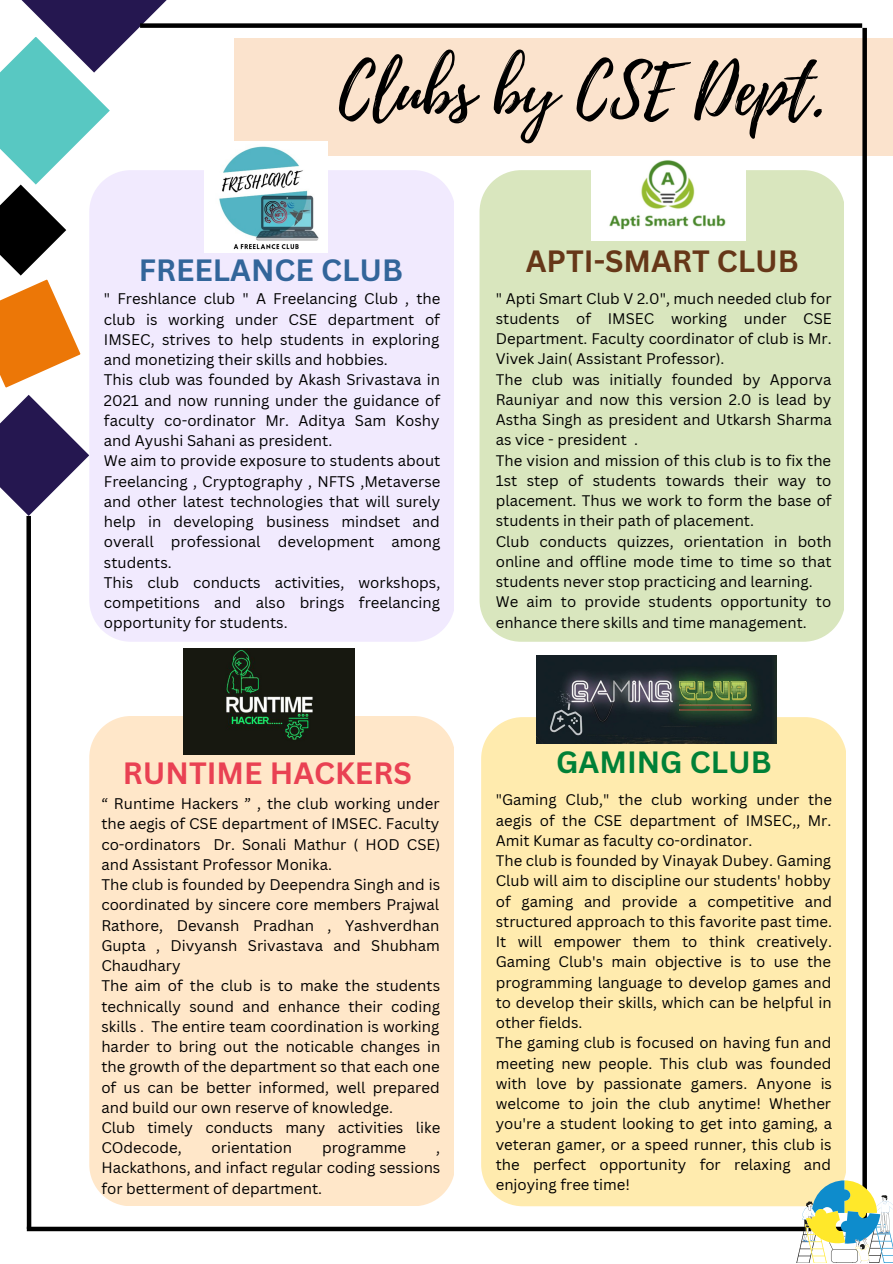
<style>
.page{position:relative;width:893px;height:1264px;background:#fff}
.page>*{position:absolute;margin:0;border:0;box-sizing:border-box;transform-origin:0 0}
.t1{font:67.5px "Playlist Script";color:#000}
.t2{font:700 30px "Canva Sans";color:#663718}
.t3{font:700 30px "Canva Sans";color:#e94153}
.t4{font:700 30px "Canva Sans";color:#32659a}
.t5{font:700 30px "Canva Sans";color:#008037}
.t6{font:15px/20.2px "Canva Sans";color:#000}
</style>
<div class="page">
<svg style="left:0;top:395px;width:89px;height:121px"></svg>
<svg style="left:0;top:50px;width:110px;height:338px"></svg>
<svg style="left:22px;top:0;width:145px;height:73px"></svg>
<div style="left:27px;top:1226px;width:835px;height:5px;background:#000"></div>
<div style="left:234px;top:38px;width:658px;height:117px;background:#fbe3cd"></div>
<svg style="left:862px;top:28px;width:4px;height:1152px;fill:#000"></svg>
<div style="left:140px;top:23px;width:722px;height:5px;background:#000"></div>
<div style="left:26px;top:516px;width:5px;height:712px;background:#000"></div>
<div style="left:89px;top:170px;width:364px;height:471px;background:#f1eafe"></div>
<div style="left:479px;top:170px;width:364px;height:471px;background:#d9e6be"></div>
<div style="left:89px;top:716px;width:364px;height:489px;background:#ffe7c9"></div>
<div style="left:481px;top:717px;width:364px;height:489px;background:#ffebae"></div>
<img style="left:183px;top:648px;width:171px;height:106px">
<img style="left:536px;top:655px;width:240px;height:88px">
<img style="left:591px;top:160px;width:154px;height:81px">
<img style="left:205px;top:141px;width:122px;height:111px">
<svg style="left:793px;top:1180px;width:99px;height:82px"></svg>
<h1 class="t1" style="left:339px;top:43px;width:488px">Clubs by CSE Dept.</h1>
<h2 class="t4" style="left:139px;top:249px;width:266px">FREELANCE CLUB</h2>
<h2 class="t2" style="left:525px;top:240px;width:274px">APTI-SMART CLUB</h2>
<p class="t6" style="left:104px;top:288px;width:338px">" Freshlance club " A Freelancing Club , the club is working under CSE department of IMSEC, strives to help students in exploring and monetizing their skills and hobbies.<br>This club was founded by Akash Srivastava in 2021 and now running under the guidance of faculty co-ordinator Mr. Aditya Sam Koshy and Ayushi Sahani as president.<br>We aim to provide exposure to students about Freelancing , Cryptography , NFTS ,Metaverse and other latest technologies that will surely help in developing business mindset and overall professional development among students.<br>This club conducts activities, workshops, competitions and also brings freelancing opportunity for students.</p>
<p class="t6" style="left:495px;top:288px;width:337px">" Apti Smart Club V 2.0", much needed club for students of IMSEC working under CSE Department. Faculty coordinator of club is Mr.<br>Vivek Jain( Assistant Professor).<br>The club was initially founded by Apporva Rauniyar and now this version 2.0 is lead by Astha Singh as president and Utkarsh Sharma as vice - president .<br>The vision and mission of this club is to fix the 1st step of students towards their way to placement. Thus we work to form the base of students in their path of placement.<br>Club conducts quizzes, orientation in both online and offline mode time to time so that students never stop practicing and learning.<br>We aim to provide students opportunity to enhance there skills and time management.</p>
<h2 class="t3" style="left:123px;top:752px;width:290px">RUNTIME HACKERS</h2>
<h2 class="t5" style="left:556px;top:741px;width:217px">GAMING CLUB</h2>
<p class="t6" style="left:101px;top:793px;width:340px">“ Runtime Hackers ” , the club working under the aegis of CSE department of IMSEC. Faculty co-ordinators Dr. Sonali Mathur ( HOD CSE) and Assistant Professor Monika.<br>The club is founded by Deependra Singh and is coordinated by sincere core members Prajwal Rathore, Devansh Pradhan , Yashverdhan Gupta , Divyansh Srivastava and Shubham Chaudhary<br>The aim of the club is to make the students technically sound and enhance their coding skills . The entire team coordination is working harder to bring out the noticable changes in the growth of the department so that each one of us can be better informed, well prepared and build our own reserve of knowledge.<br>Club timely conducts many activities like COdecode,</p>
<p class="t6" style="left:211px;top:1137px;width:82px">orientation</p>
<p class="t6" style="left:322px;top:1137px;width:86px">programme</p>
<p class="t6" style="left:101px;top:1137px;width:340px;text-align:justify;text-indent:335px">, Hackathons, and infact regular coding sessions for betterment of department.</p>
<p class="t6" style="left:495px;top:789px;width:338px">"Gaming Club," the club working under the aegis of the CSE department of IMSEC,, Mr.<br>Amit Kumar as faculty co-ordinator.<br>The club is founded by Vinayak Dubey. Gaming Club will aim to discipline our students' hobby of gaming and provide a competitive and structured approach to this favorite past time.<br>It will empower them to think creatively.<br>Gaming Club's main objective is to use the programming language to develop games and to develop their skills, which can be helpful in other fields.<br>The gaming club is focused on having fun and meeting new people. This club was founded with love by passionate gamers. Anyone is welcome to join the club anytime! Whether you're a student looking to get into gaming, a veteran gamer, or a speed runner, this club is the perfect opportunity for relaxing and enjoying free time!</p>
</div>
